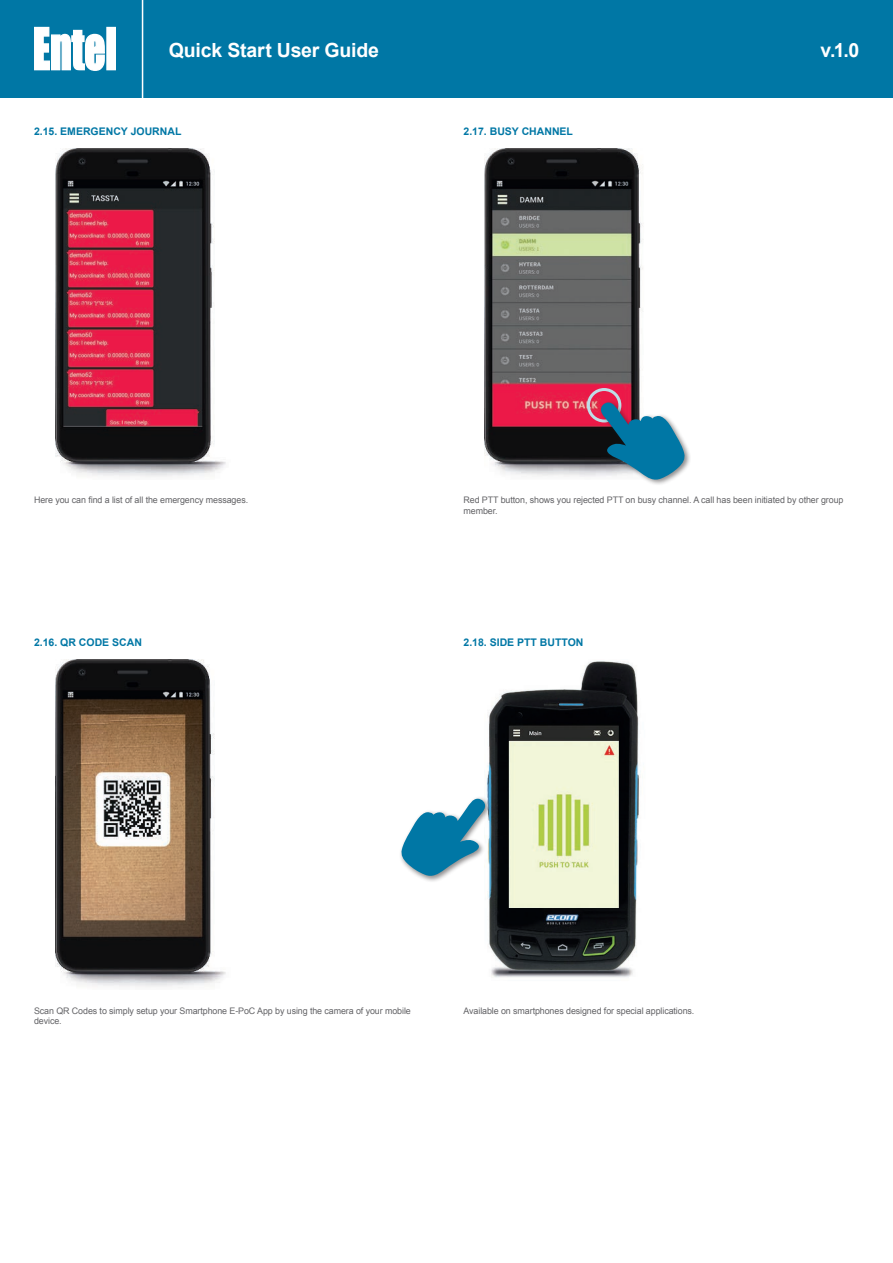
<style>
.page{position:relative;width:893px;height:1263px;background:#fff}
.page>*{position:absolute;margin:0;border:0;box-sizing:border-box;transform-origin:0 0}
.t1{font:700 19.5px "Arial";letter-spacing:-.01em;color:#fff}
.t2{font:700 10.5px "Arial";color:#0077a5}
.t3{font:9px/10.8px "Arial";letter-spacing:-.01em;color:#636366}
</style>
<div class="page">
<img style="left:55px;top:659px;width:171px;height:328px">
<img style="left:485px;top:149px;width:158px;height:328px">
<img style="left:486px;top:661px;width:155px;height:317px">
<div style="left:0;top:0;width:893px;height:98px;background:#0077a5"></div>
<svg style="left:34px;top:27px;width:82px;height:44px"></svg>
<hr style="left:142px;top:0;width:1px;height:106px;background:#fff">
<div style="left:587px;top:388px;width:34px;height:34px;border:3px solid #bedde7;border-radius:50%"></div>
<div style="left:598px;top:400px;width:93px;height:86px;background:#231f20;opacity:.5"></div>
<svg style="left:600px;top:402px;width:86px;height:79px"></svg>
<div style="left:399px;top:796px;width:93px;height:86px;background:#231f20;opacity:.5"></div>
<svg style="left:400px;top:799px;width:86px;height:79px"></svg>
<img style="left:55px;top:149px;width:171px;height:328px">
<h1 class="t1" style="left:169px;top:37px;width:212px">Quick Start User Guide</h1>
<h1 class="t1" style="left:821px;top:37px;width:40px">v.1.0</h1>
<p class="t2" style="left:34px;top:125px;width:149px">2.15. EMERGENCY JOURNAL</p>
<p class="t2" style="left:463px;top:125px;width:111px">2.17. BUSY CHANNEL</p>
<p class="t3" style="left:34px;top:495px;width:216px">Here you can find a list of all the emergency messages.</p>
<p class="t2" style="left:34px;top:635px;width:109px">2.16. QR CODE SCAN</p>
<p class="t3" style="left:463px;top:495px;width:381px">Red PTT button, shows you rejected PTT on busy channel. A call has been initiated by other group member.</p>
<p class="t2" style="left:463px;top:635px;width:121px">2.18. SIDE PTT BUTTON</p>
<p class="t3" style="left:34px;top:1005px;width:378px">Scan QR Codes to simply setup your Smartphone E-PoC App by using the camera of your mobile device.</p>
<p class="t3" style="left:463px;top:1005px;width:232px">Available on smartphones designed for special applications.</p>
</div>
